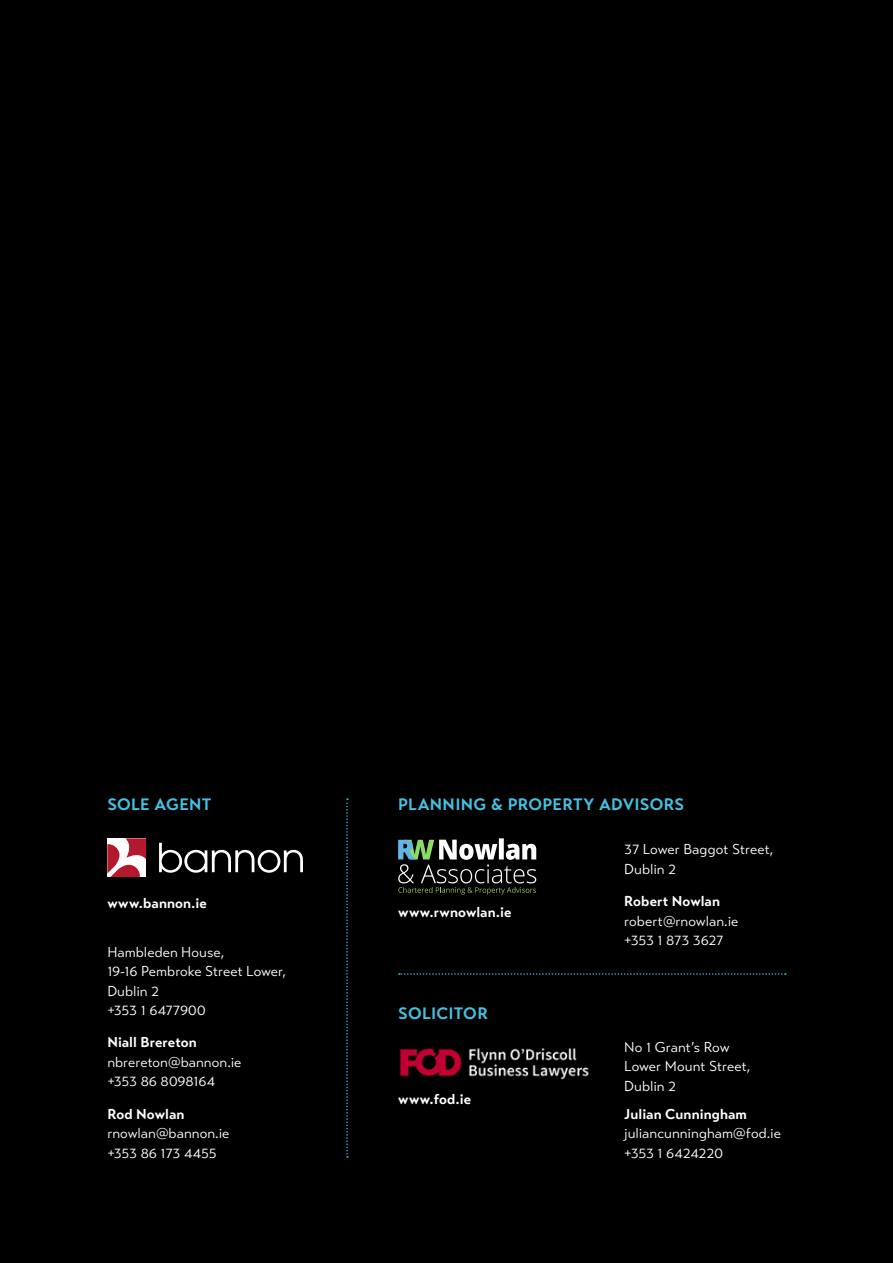
<style>
.page{position:relative;width:893px;height:1263px;background:#000}
.page>*{position:absolute;margin:0;border:0;box-sizing:border-box;transform-origin:0 0}
.t1{font:700 16.5px "Transat Text";letter-spacing:.015em;color:#46bfe0}
.t2{font:14.25px/19.5px "Transat Text Standard";color:#fff}
.t3{font:700 14.25px "Transat Text";letter-spacing:.01em;color:#fff}
</style>
<div class="page">
<svg style="left:159px;top:843px;width:144px;height:30px"></svg>
<svg style="left:107px;top:838px;width:39px;height:39px;background:#d6838e"></svg>
<svg style="left:399px;top:973px;width:387px;height:2px"></svg>
<svg style="left:346px;top:798px;width:2px;height:360px"></svg>
<div style="left:499px;top:838px;width:5px;height:21px;background:#fff"></div>
<svg style="left:398px;top:840px;width:138px;height:55px"></svg>
<img style="left:400px;top:1048px;width:189px;height:32px">
<p class="t1" style="left:107px;top:795px;width:106px">SOLE AGENT</p>
<p class="t3" style="left:107px;top:894px;width:101px">www.bannon.ie</p>
<p class="t2" style="left:107px;top:942px;width:180px">Hambleden House,<br>19-16 Pembroke Street Lower,<br>Dublin 2<br>+353 1 6477900</p>
<p class="t3" style="left:107px;top:1034px;width:91px">Niall Brereton</p>
<p class="t2" style="left:107px;top:1052px;width:136px">nbrereton@bannon.ie +353 86 8098164</p>
<p class="t3" style="left:107px;top:1105px;width:79px">Rod Nowlan</p>
<p class="t2" style="left:107px;top:1123px;width:124px">rnowlan@bannon.ie +353 86 173 4455</p>
<p class="t1" style="left:398px;top:795px;width:288px">PLANNING &amp; PROPERTY ADVISORS</p>
<p class="t2" style="left:624px;top:840px;width:151px">37 Lower Baggot Street,<br>Dublin 2</p>
<p class="t3" style="left:624px;top:892px;width:97px">Robert Nowlan</p>
<p class="t2" style="left:624px;top:911px;width:116px">robert@rnowlan.ie +353 1 873 3627</p>
<p class="t3" style="left:398px;top:903px;width:115px">www.rwnowlan.ie</p>
<p class="t1" style="left:398px;top:1003px;width:91px">SOLICITOR</p>
<p class="t3" style="left:398px;top:1090px;width:74px">www.fod.ie</p>
<p class="t2" style="left:624px;top:1037px;width:128px">No 1 Grant’s Row<br>Lower Mount Street,<br>Dublin 2</p>
<p class="t3" style="left:624px;top:1105px;width:124px">Julian Cunningham</p>
<p class="t2" style="left:624px;top:1123px;width:158px">juliancunningham@fod.ie +353 1 6424220</p>
</div>
